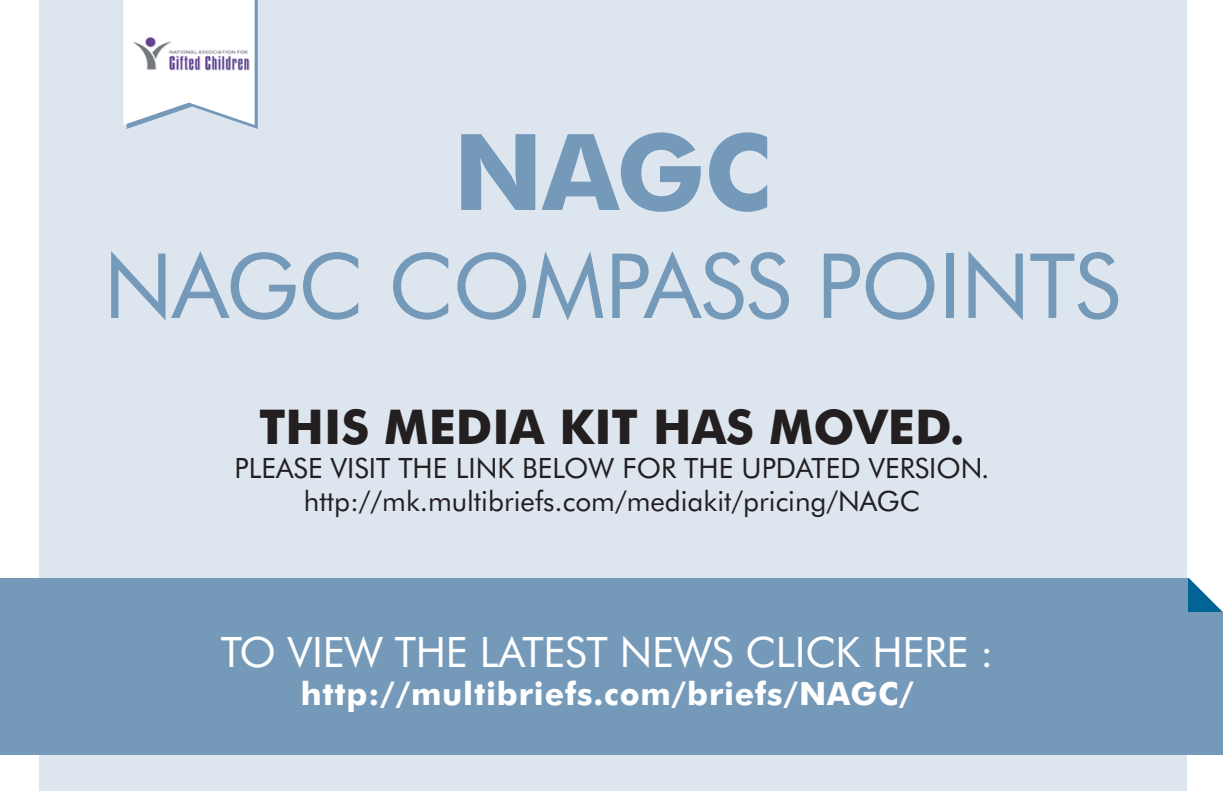
<style>
.page{position:relative;width:1224px;height:792px;background:#fff}
.page>*{position:absolute;margin:0;border:0;box-sizing:border-box;transform-origin:0 0}
.t1{font:700 106px "Futura BT";color:#7499b9}
.t2{font:90px "Futura BT";letter-spacing:-.01em;color:#7499b9}
.t3{font:700 48px "Futura BT";color:#231f20}
.t4{font:42px "Futura BT";letter-spacing:-.005em;color:#fff}
.t5{font:700 32px "Futura BT";letter-spacing:.025em;color:#fff}
.t6{font:28px "Futura BT";color:#231f20}
</style>
<div class="page">
<div style="left:39px;top:0;width:1148px;height:791px;background:#dde5ee"></div>
<svg style="left:123px;top:0;width:135px;height:129px"></svg>
<div style="left:0;top:578px;width:1222px;height:177px;background:#7499b9"></div>
<svg style="left:1186px;top:575px;width:37px;height:38px"></svg>
<img style="left:131px;top:12px;width:118px;height:81px">
<h1 class="t1" style="left:453px;top:108px;width:319px">NAGC</h1>
<h2 class="t2" style="left:103px;top:231px;width:1019px">NAGC COMPASS POINTS</h2>
<h3 class="t3" style="left:259px;top:398px;width:707px">This media kit has moved.</h3>
<p class="t6" style="left:235px;top:451px;width:651px">PLEASE VISIT THE LIN K BELOW FOR THE UPDATED VERS</p>
<p class="t6" style="left:929px;top:451px;width:62px">ION.</p>
<p class="t6" style="left:304px;top:484px;width:614px">HTTP://MK.MULTIBRIEFS.COM/MEDIAKIT/PRICING/NAGC</p>
<h3 class="t4" style="left:221px;top:626px;width:775px">TO VI EW THE LATEST N EWS CLI CK HERE :</h3>
<p class="t5" style="left:301px;top:674px;width:615px">http://multibriefs.com/briefs/NAGC/</p>
</div>
